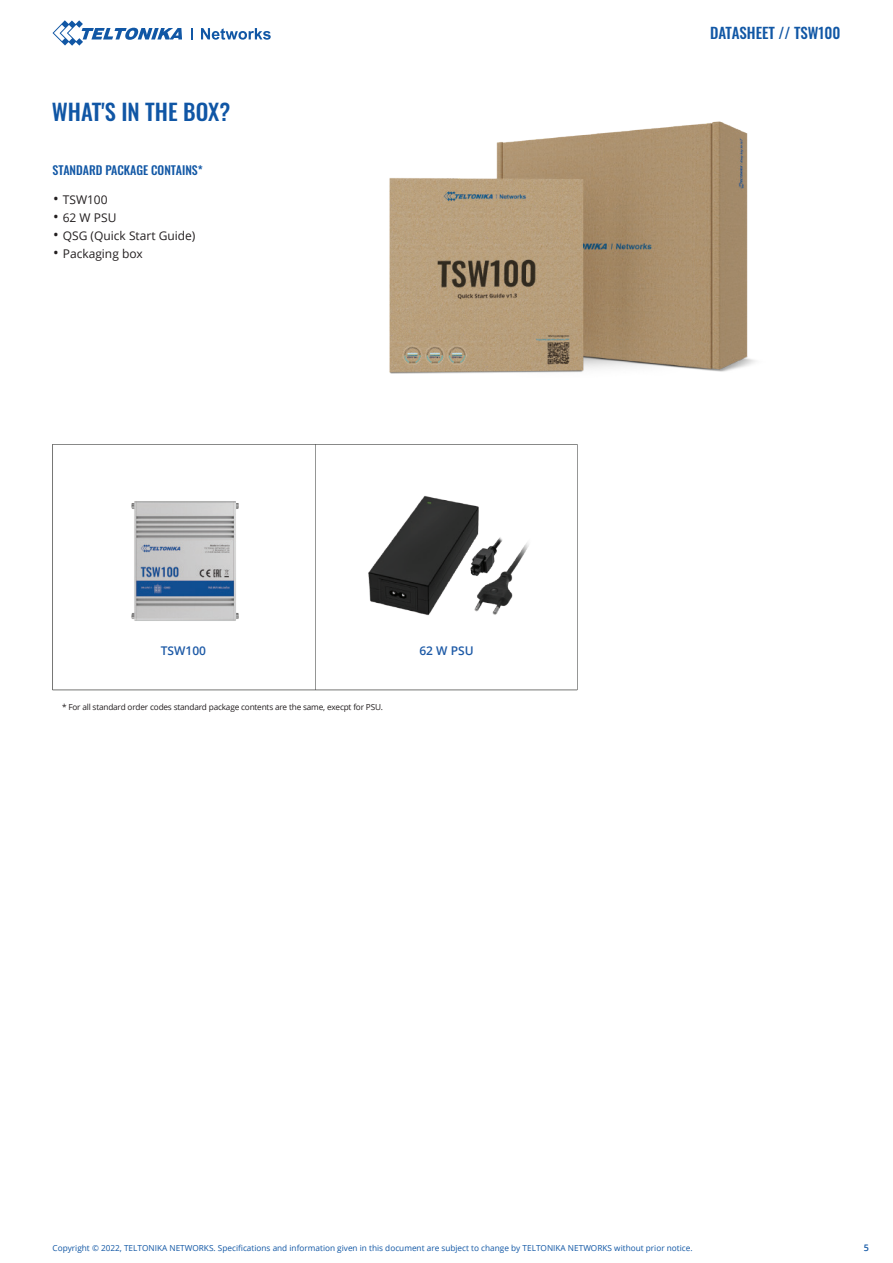
<style>
.page{position:relative;width:893px;height:1263px;background:#fff}
.page>*{position:absolute;margin:0;border:0;box-sizing:border-box;transform-origin:0 0}
.t1{font:500 22.5px "Oswald";color:#1056a5}
.t2{font:500 15px "Oswald";color:#1157a5}
.t3{font:12px "Open Sans";color:#231f20}
.t4{font:500 12px "Oswald";color:#1157a5}
.t5{font:600 12px "Open Sans";color:#1c59a6}
.t6{font:600 9px "Open Sans";color:#1056a5}
.t7{font:8.25px "Open Sans";color:#1157a5}
.t8{font:8.25px "Open Sans";letter-spacing:-.02em;color:#231f20}
.s1{font-size:15px}
</style>
<div class="page">
<svg style="left:53px;top:20px;width:129px;height:26px"></svg>
<svg style="left:191px;top:28px;width:2px;height:12px"></svg>
<svg style="left:201px;top:28px;width:70px;height:12px"></svg>
<svg style="left:52px;top:444px;width:525px;height:246px"></svg>
<hr style="left:53px;top:690px;width:524px;height:1px;background:#040503">
<hr style="left:316px;top:444px;width:1px;height:246px;background:#040503">
<hr style="left:577px;top:444px;width:1px;height:246px;background:#040503">
<img style="left:294px;top:121px;width:462px;height:374px">
<img style="left:92px;top:467px;width:183px;height:184px">
<img style="left:361px;top:472px;width:175px;height:175px">
<h1 class="t1" style="left:52px;top:92px;width:180px">WHAT'S IN THE BOX?</h1>
<h3 class="t4" style="left:53px;top:164px;width:152px">STANDARD PACKAGE CONTAINS*</h3>
<h3 class="t3" style="left:53px;top:192px;width:56px"><span class="s1">•</span> TSW100</h3>
<h3 class="t3" style="left:53px;top:210px;width:65px"><span class="s1">•</span> 62 W PSU</h3>
<h3 class="t3" style="left:53px;top:228px;width:144px"><span class="s1">•</span> QSG (Quick Start Guide)</h3>
<h3 class="t3" style="left:53px;top:246px;width:91px"><span class="s1">•</span> Packaging box</h3>
<h3 class="t5" style="left:161px;top:642px;width:47px">TSW100</h3>
<h3 class="t5" style="left:419px;top:642px;width:56px">62 W PSU</h3>
<p class="t8" style="left:62px;top:701px;width:323px">* For all standard order codes standard package contents are the same, execpt for PSU.</p>
<h2 class="t2" style="left:710px;top:19px;width:132px">DATASHEET // TSW100</h2>
<p class="t7" style="left:53px;top:1242px;width:642px">Copyright © 2022, TELTONIKA NETWORKS. Specifications and information given in this document are subject to change by TELTONIKA NETWORKS without prior notice.</p>
<p class="t6" style="left:864px;top:1241px;width:7px">5</p>
</div>
